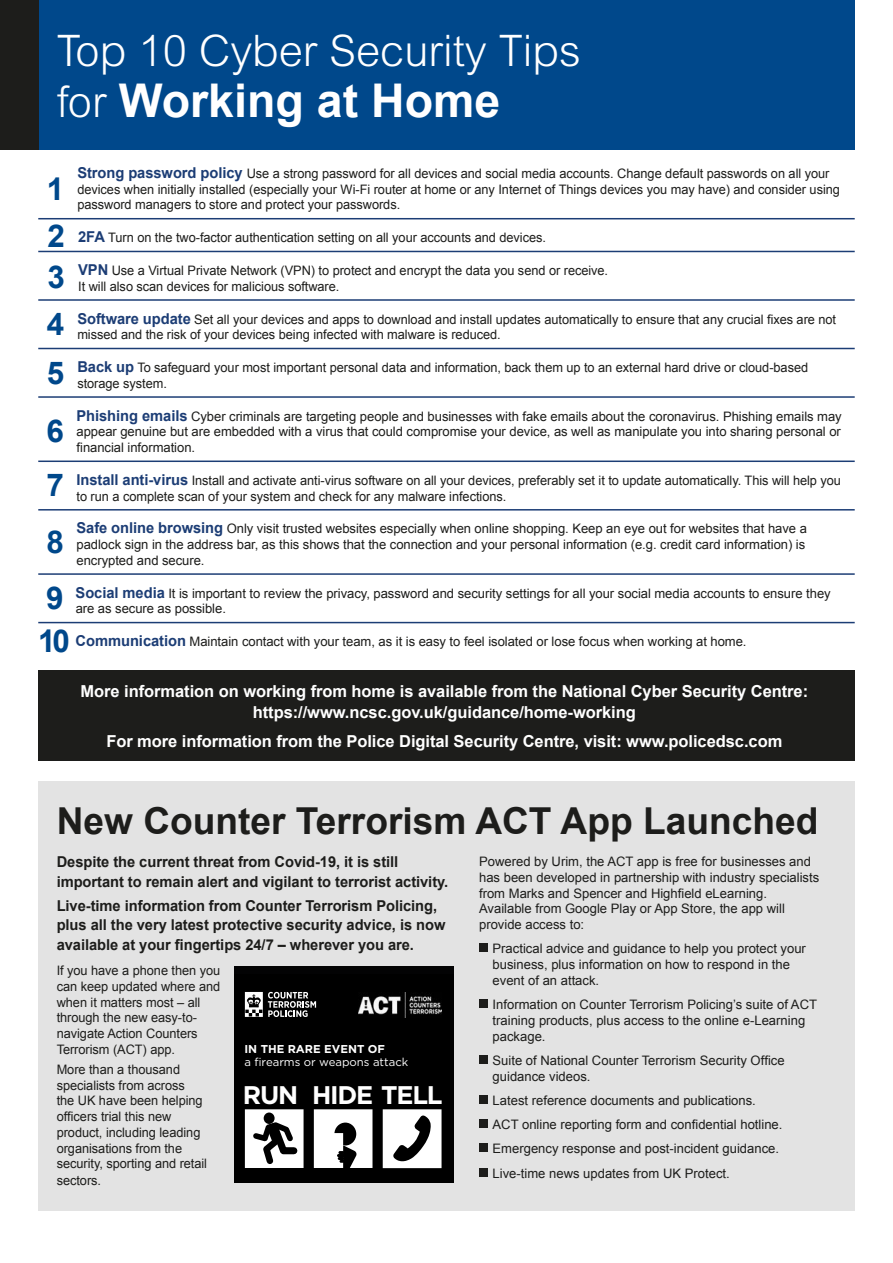
<style>
.page{position:relative;width:893px;height:1263px;background:#fff}
.page>*{position:absolute;margin:0;border:0;box-sizing:border-box;transform-origin:0 0}
.t1{font:700 46.5px "Arial";color:#fff}
.t2{font:300 43.5px "Arial";color:#fff}
.t3{font:700 37.05px "Arial";color:#1d1d1b}
.t4{font:700 31.35px "Arial";color:#00488b}
.t5{font:700 25.5px "Gotham";letter-spacing:-.05em;color:#fff}
.t6{font:700 16.5px/21px "Arial";letter-spacing:-.005em;color:#fff;text-align:center}
.t7{font:700 15px/19.5px "Arial";letter-spacing:-.005em;color:#1d1d1b}
.t8{font:13.05px/15.8px "Arial";letter-spacing:-.005em;color:#1d1d1b}
.t9{font:11.4px "Gotham";color:#fff}
.t10{font:700 11.4px "Gotham";color:#fff}
.s1{font-weight:300;font-size:43.5px}
.s2{font-weight:700;font-size:15px;color:#1c3d75}
.s3{font-weight:700;font-size:31.35px;color:#00488b}
</style>
<div class="page">
<div style="left:38px;top:781px;width:817px;height:430px;background:#e3e3e3"></div>
<hr style="left:38px;top:218px;width:817px;height:1px;background:#1c3d75">
<hr style="left:38px;top:251px;width:817px;height:1px;background:#1c3d75">
<hr style="left:38px;top:299px;width:817px;height:2px;background:#1c3d75">
<hr style="left:38px;top:348px;width:817px;height:1px;background:#1c3d75">
<hr style="left:38px;top:396px;width:817px;height:2px;background:#1c3d75">
<hr style="left:38px;top:460px;width:817px;height:2px;background:#1c3d75">
<hr style="left:38px;top:509px;width:817px;height:1px;background:#1c3d75">
<hr style="left:38px;top:573px;width:817px;height:2px;background:#1c3d75">
<hr style="left:38px;top:622px;width:817px;height:1px;background:#1c3d75">
<div style="left:38px;top:670px;width:817px;height:91px;background:#1d1d1b"></div>
<div style="left:234px;top:966px;width:220px;height:216px;background:#030304"></div>
<div style="left:234px;top:974px;width:220px;height:208px;background:#000"></div>
<svg style="left:383px;top:1109px;width:59px;height:59px"></svg>
<div style="left:245px;top:1109px;width:59px;height:59px;background:#fff"></div>
<svg style="left:249px;top:1109px;width:52px;height:55px"></svg>
<div style="left:264px;top:1112px;width:11px;height:12px;background:#000;border-radius:50%"></div>
<div style="left:314px;top:1109px;width:58px;height:59px;background:#fff"></div>
<svg style="left:334px;top:1122px;width:22px;height:23px"></svg>
<svg style="left:334px;top:1125px;width:23px;height:43px"></svg>
<img style="left:359px;top:992px;width:83px;height:26px">
<svg style="left:245px;top:992px;width:71px;height:25px"></svg>
<div style="left:479px;top:943px;width:9px;height:9px;background:#1d1d1b"></div>
<div style="left:479px;top:999px;width:9px;height:9px;background:#1d1d1b"></div>
<div style="left:479px;top:1055px;width:9px;height:8px;background:#1d1d1b"></div>
<div style="left:479px;top:1095px;width:9px;height:8px;background:#1d1d1b"></div>
<div style="left:479px;top:1119px;width:9px;height:9px;background:#1d1d1b"></div>
<div style="left:479px;top:1143px;width:9px;height:9px;background:#1d1d1b"></div>
<div style="left:479px;top:1168px;width:9px;height:9px;background:#1d1d1b"></div>
<div style="left:38px;top:0;width:817px;height:150px;background:#00488b"></div>
<div style="left:0;top:0;width:38px;height:150px;background:#1d1d1b"></div>
<h2 class="t2" style="left:57px;top:26px;width:526px">Top 10 Cyber Security Tips</h2>
<h1 class="t1" style="left:57px;top:70px;width:445px"><span class="s1">for</span> Working at Home</h1>
<h3 class="t4" style="left:47px;top:168px;width:19px">1</h3>
<p class="t8" style="left:77px;top:166px;width:764px"><span class="s2">Strong password policy</span> Use a strong password for all devices and social media accounts. Change default passwords on all your devices when initially installed (especially your Wi-Fi router at home or any Internet of Things devices you may have) and consider using password managers to store and protect your passwords.</p>
<p class="t8" style="left:47px;top:230px;width:500px"><span class="s3">2</span> <span class="s2">2FA</span> Turn on the two-factor authentication setting on all your accounts and devices.</p>
<p class="t8" style="left:78px;top:263px;width:531px;text-indent:-31px"><span class="s3">3</span> <span class="s2">VPN</span> Use a Virtual Private Network (VPN) to protect and encrypt the data you send or receive.<br>It will also scan devices for malicious software.</p>
<p class="t8" style="left:77px;top:311px;width:760px;text-indent:-30px"><span class="s3">4</span> <span class="s2">Software update</span> Set all your devices and apps to download and install updates automatically to ensure that any crucial fixes are not missed and the risk of your devices being infected with malware is reduced.</p>
<p class="t8" style="left:77px;top:360px;width:732px;text-indent:-30px"><span class="s3">5</span> <span class="s2">Back up</span> To safeguard your most important personal data and information, back them up to an external hard drive or cloud-based storage system.</p>
<h3 class="t4" style="left:47px;top:410px;width:19px">6</h3>
<p class="t8" style="left:76px;top:408px;width:767px;text-align:justify"><span class="s2">Phishing emails</span> Cyber criminals are targeting people and businesses with fake emails about the coronavirus. Phishing emails may appear genuine but are embedded with a virus that could compromise your device, as well as manipulate you into sharing personal or financial information.</p>
<p class="t8" style="left:77px;top:472px;width:766px;text-indent:-30px"><span class="s3">7</span> <span class="s2">Install anti-virus</span> Install and activate anti-virus software on all your devices, preferably set it to update automatically. This will help you to run a complete scan of your system and check for any malware infections.</p>
<h3 class="t4" style="left:47px;top:521px;width:19px">8</h3>
<p class="t8" style="left:76px;top:521px;width:732px"><span class="s2">Safe online browsing</span> Only visit trusted websites especially when online shopping. Keep an eye out for websites that have a padlock sign in the address bar, as this shows that the connection and your personal information (e.g. credit card information) is encrypted and secure.</p>
<p class="t8" style="left:76px;top:585px;width:756px;text-indent:-30px"><span class="s3">9</span> <span class="s2">Social media</span> It is important to review the privacy, password and security settings for all your social media accounts to ensure they are as secure as possible.</p>
<p class="t8" style="left:38px;top:634px;width:710px"><span class="s3">10</span> <span class="s2">Communication</span> Maintain contact with your team, as it is easy to feel isolated or lose focus when working at home.</p>
<p class="t6" style="left:81px;top:681px;width:729px">More information on working from home is available from the National Cyber Security Centre: https://www.ncsc.gov.uk/guidance/home-working</p>
<p class="t6" style="left:106px;top:731px;width:677px">For more information from the Police Digital Security Centre, visit: www.policedsc.com</p>
<h3 class="t3" style="left:57px;top:797px;width:763px">New Counter Terrorism ACT App Launched</h3>
<p class="t7" style="left:57px;top:853px;width:393px">Despite the current threat from Covid-19, it is still important to remain alert and vigilant to terrorist activity.</p>
<p class="t7" style="left:57px;top:896px;width:390px">Live-time information from Counter Terrorism Policing, plus all the very latest protective security advice, is now available at your fingertips 24/7 – wherever you are.</p>
<p class="t8" style="left:57px;top:963px;width:165px">If you have a phone then you can keep updated where and when it matters most – all through the new easy-to&shy;navigate Action Counters<br>Terrorism (ACT) app.</p>
<p class="t8" style="left:57px;top:1061px;width:152px">More than a thousand specialists from across<br>the UK have been helping officers trial this new product, including leading organisations from the security, sporting and retail sectors.</p>
<p class="t10" style="left:244px;top:1041px;width:142px">IN THE RARE EVENT OF</p>
<p class="t9" style="left:244px;top:1054px;width:165px">a firearms or weapons attack</p>
<h3 class="t5" style="left:243px;top:1078px;width:201px">RUN HIDE TELL</h3>
<p class="t8" style="left:479px;top:854px;width:342px">Powered by Urim, the ACT app is free for businesses and has been developed in partnership with industry specialists from Marks and Spencer and Highfield eLearning.<br>Available from Google Play or App Store, the app will provide access to:</p>
<p class="t8" style="left:493px;top:941px;width:315px">Practical advice and guidance to help you protect your business, plus information on how to respond in the event of an attack.</p>
<p class="t8" style="left:493px;top:997px;width:326px">Information on Counter Terrorism Policing’s suite of ACT training products, plus access to the online e-Learning package.</p>
<p class="t8" style="left:493px;top:1052px;width:294px">Suite of National Counter Terrorism Security Office guidance videos.</p>
<p class="t8" style="left:493px;top:1088px;width:291px;line-height:24.5px">Latest reference documents and publications.<br>ACT online reporting form and confidential hotline.<br>Emergency response and post-incident guidance.<br>Live-time news updates from UK Protect.</p>
</div>
